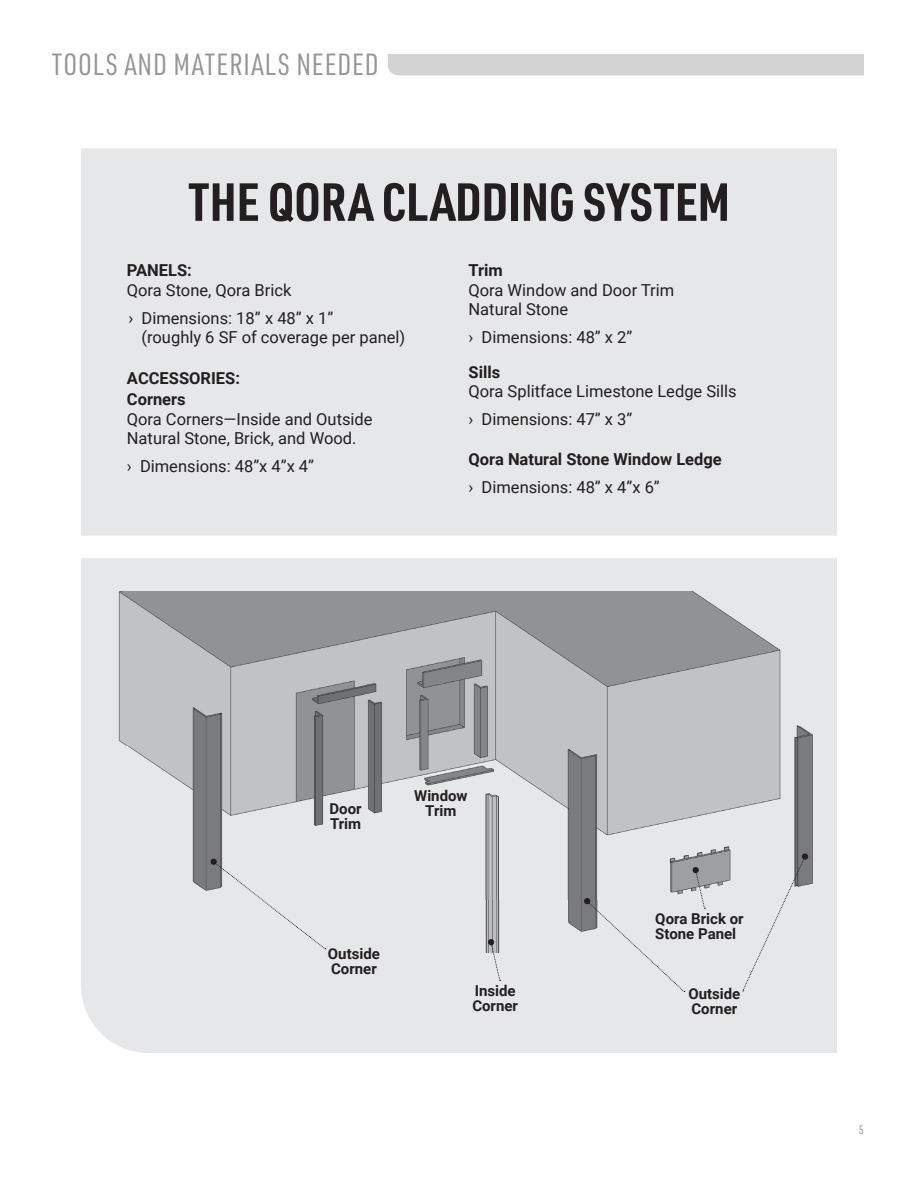
<style>
.page{position:relative;width:918px;height:1188px;background:#fff}
.page>*{position:absolute;margin:0;border:0;box-sizing:border-box;transform-origin:0 0}
.t1{font:700 52.5px "URWDIN Cond";color:#231f20}
.t2{font:30px "URWDIN Cond";letter-spacing:.03em;color:#939598}
.t3{font:16.5px/27.8px "Roboto";color:#231f20}
.t4{font:700 16.5px/21px "Roboto";color:#231f20}
.t5{font:700 15px/15px "Roboto";color:#231f20}
.t6{font:12px "URWDIN Cond";color:#939598}
</style>
<div class="page">
<div style="left:81px;top:148px;width:756px;height:905px;background:#e6e7e9"></div>
<div style="left:388px;top:54px;width:476px;height:21px;background:#d1d2d4"></div>
<div style="left:79px;top:536px;width:760px;height:22px;background:#fff"></div>
<img style="left:104px;top:592px;width:733px;height:361px">
<div style="left:584px;top:898px;width:101px;height:94px;background:#e6e7e9"></div>
<div style="left:742px;top:856px;width:64px;height:136px;background:#e6e7e9"></div>
<div style="left:802px;top:853px;width:6px;height:7px;background:#231f20;border-radius:50%"></div>
<div style="left:211px;top:859px;width:115px;height:90px;background:#e6e7e9"></div>
<svg style="left:693px;top:867px;width:12px;height:42px"></svg>
<svg style="left:488px;top:939px;width:13px;height:42px"></svg>
<h2 class="t2" style="left:52px;top:45px;width:328px">TOOLS AND MATERIALS NEEDED</h2>
<h1 class="t1" style="left:189px;top:166px;width:543px">THE QORA CLADDING SYSTEM</h1>
<p class="t4" style="left:127px;top:259px;width:66px">PANELS:</p>
<p class="t3" style="left:127px;top:275px;width:208px">Qora Stone, Qora Brick<br>› Dimensions: 18” x 48” x 1”</p>
<p class="t3" style="left:142px;top:323px;width:265px">(roughly 6 SF of coverage per panel)</p>
<p class="t4" style="left:127px;top:367px;width:115px">ACCESSORIES:<br>Corners</p>
<p class="t3" style="left:127px;top:409px;width:247px;line-height:19.5px">Qora Corners—Inside and Outside<br>Natural Stone, Brick, and Wood.</p>
<p class="t3" style="left:127px;top:452px;width:189px">› Dimensions: 48”x 4”x 4”</p>
<p class="t4" style="left:469px;top:259px;width:36px">Trim</p>
<p class="t3" style="left:469px;top:280px;width:207px;line-height:19.5px">Qora Window and Door Trim<br>Natural Stone</p>
<p class="t3" style="left:469px;top:323px;width:165px">› Dimensions: 48” x 2”</p>
<p class="t4" style="left:469px;top:361px;width:33px">Sills</p>
<p class="t3" style="left:469px;top:377px;width:270px">Qora Splitface Limestone Ledge Sills › Dimensions: 47” x 3”</p>
<p class="t4" style="left:469px;top:448px;width:255px">Qora Natural Stone Window Ledge</p>
<p class="t3" style="left:469px;top:473px;width:193px">› Dimensions: 48” x 4”x 6”</p>
<p class="t5" style="left:330px;top:800px;width:34px">Door<br>Trim</p>
<p class="t5" style="left:414px;top:787px;width:55px;text-align:center">Window<br>Trim</p>
<p class="t5" style="left:328px;top:945px;width:54px">Outside<br>Corner</p>
<p class="t5" style="left:472px;top:983px;width:47px">Inside<br>Corner</p>
<p class="t5" style="left:655px;top:911px;width:90px">Qora Brick or<br>Stone Panel</p>
<p class="t5" style="left:688px;top:986px;width:54px">Outside<br>Corner</p>
<p class="t6" style="left:859px;top:1122px;width:7px">5</p>
</div>
